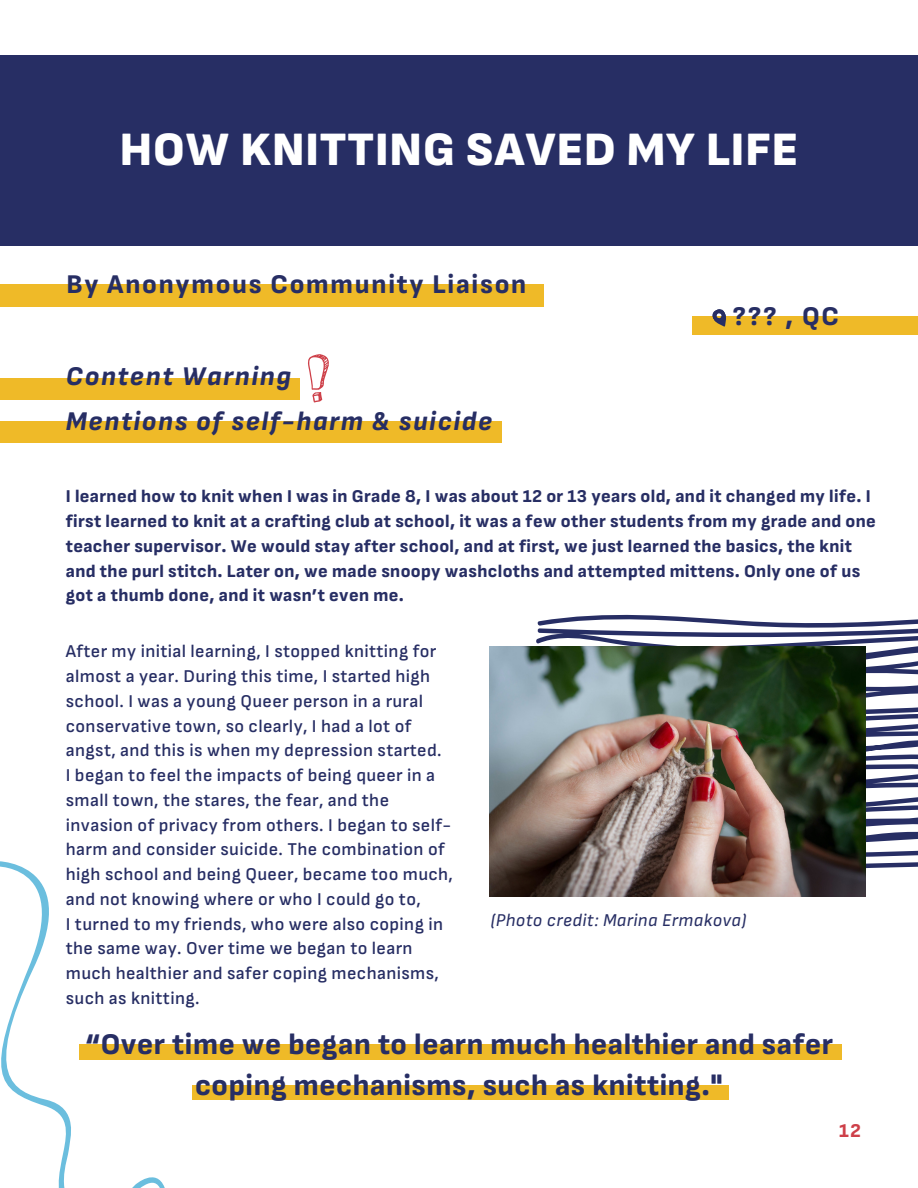
<style>
.page{position:relative;width:918px;height:1188px;background:#fff}
.page>*{position:absolute;margin:0;border:0;box-sizing:border-box;transform-origin:0 0}
.t1{font:900 47.85px "Sofia Sans";letter-spacing:.02em;color:#fff}
.t2{font:800 30px/41.7px "Sofia Sans";letter-spacing:.02em;color:#272e64;text-align:center}
.t3{font:italic 800 27px/45px "Sofia Sans";letter-spacing:.065em;color:#272e64}
.t4{font:800 27px "Sofia Sans";letter-spacing:.065em;color:#272e64}
.t5{font:800 19.5px "Sofia Sans";color:#ce4049}
.t6{font:600 18px/24.8px "Sofia Sans";letter-spacing:.02em;color:#272e64}
.t7{font:800 18px/24.8px "Sofia Sans";letter-spacing:.02em;color:#272e64}
.t8{font:italic 18px "Sofia Sans";letter-spacing:.02em;color:#272e64}
</style>
<div class="page">
<div style="left:0;top:56px;width:918px;height:190px;background:#272e64"></div>
<div style="left:0;top:284px;width:544px;height:23px;background:#efba28"></div>
<div style="left:693px;top:316px;width:225px;height:18px;background:#efba28"></div>
<svg style="left:712px;top:309px;width:14px;height:18px"></svg>
<div style="left:0;top:378px;width:299px;height:21px;background:#efba28"></div>
<div style="left:0;top:421px;width:502px;height:22px;background:#efba28"></div>
<svg style="left:308px;top:354px;width:21px;height:48px"></svg>
<div style="left:79px;top:1044px;width:763px;height:16px;background:#efba28"></div>
<div style="left:193px;top:1086px;width:535px;height:13px;background:#efba28"></div>
<svg style="left:0;top:861px;width:394px;height:327px"></svg>
<svg style="left:526px;top:615px;width:392px;height:259px"></svg>
<img style="left:489px;top:647px;width:376px;height:250px">
<h1 class="t1" style="left:120px;top:122px;width:680px">HOW KNITTING SAVED MY LIFE</h1>
<h3 class="t4" style="left:67px;top:269px;width:461px">By Anonymous Community Liaison</h3>
<h3 class="t3" style="left:66px;top:354px;width:428px">Content Warning<br>Mentions of self-harm &amp; suicide</h3>
<h3 class="t4" style="left:733px;top:301px;width:108px">??? , QC</h3>
<p class="t7" style="left:66px;top:485px;width:812px">I learned how to knit when I was in Grade 8, I was about 12 or 13 years old, and it changed my life. I first learned to knit at a crafting club at school, it was a few other students from my grade and one teacher supervisor. We would stay after school, and at first, we just learned the basics, the knit and the purl stitch. Later on, we made snoopy washcloths and attempted mittens. Only one of us got a thumb done, and it wasn’t even me.</p>
<p class="t6" style="left:66px;top:640px;width:389px">After my initial learning, I stopped knitting for almost a year. During this time, I started high school. I was a young Queer person in a rural conservative town, so clearly, I had a lot of angst, and this is when my depression started.<br>I began to feel the impacts of being queer in a small town, the stares, the fear, and the invasion of privacy from others. I began to self&shy;harm and consider suicide. The combination of high school and being Queer, became too much, and not knowing where or who I could go to,<br>I turned to my friends, who were also coping in the same way. Over time we began to learn much healthier and safer coping mechanisms, such as knitting.</p>
<p class="t8" style="left:491px;top:910px;width:257px">(Photo credit: Marina Ermakova)</p>
<h2 class="t2" style="left:85px;top:1024px;width:749px">“Over time we began to learn much healthier and safer coping mechanisms, such as knitting."</h2>
<p class="t5" style="left:839px;top:1120px;width:23px">12</p>
</div>
